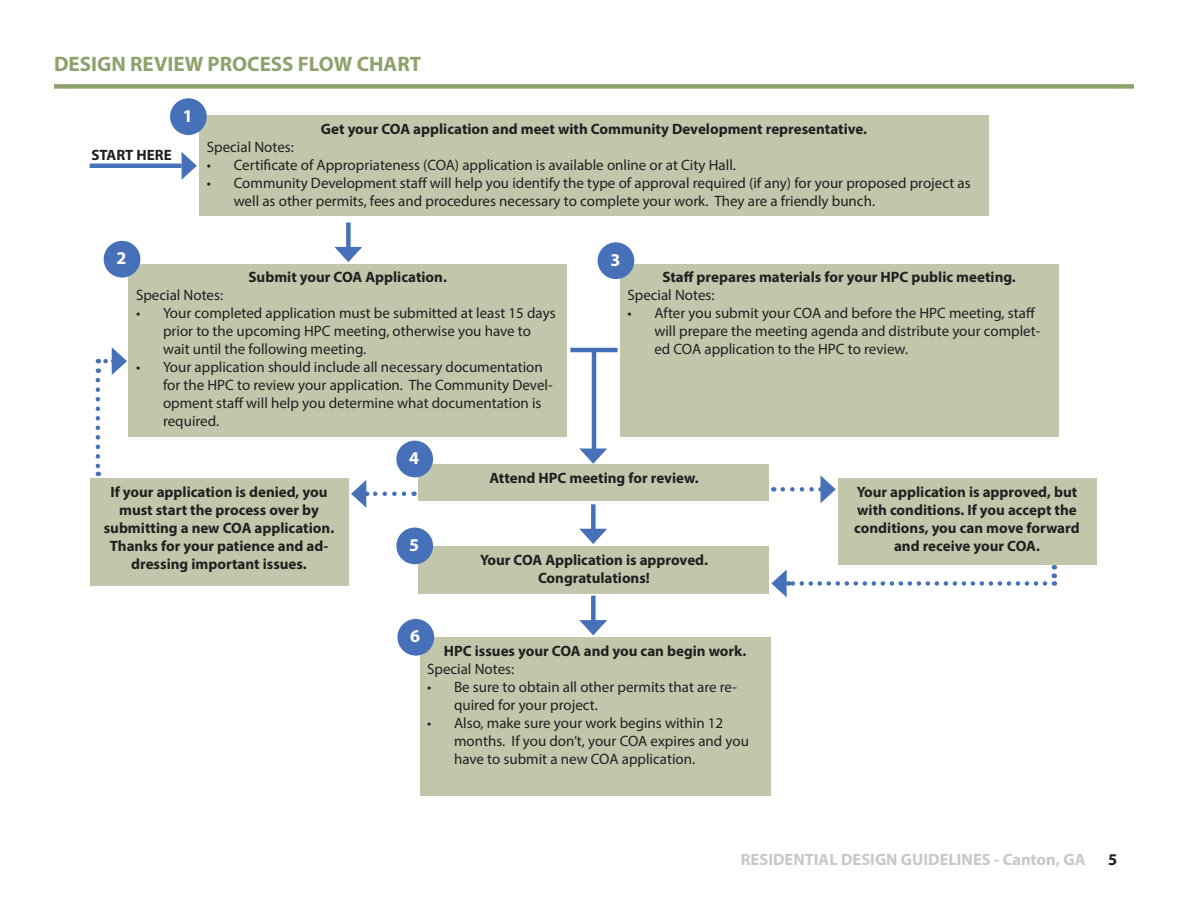
<style>
.page{position:relative;width:1188px;height:918px;background:#fff}
.page>*{position:absolute;margin:0;border:0;box-sizing:border-box;transform-origin:0 0}
.t1{font:700 21px "Myriad Pro";color:#90a16d}
.t2{font:700 18px "Myriad Pro";color:#fff}
.t3{font:700 16.5px "Myriad Pro";color:#c7c8c9}
.t4{font:700 16.5px "Myriad Pro";color:#231f20}
.t5{font:15px/18px "Myriad Pro";color:#231f20}
.t6{font:700 15px/18px "Myriad Pro";color:#231f20;text-align:center}
</style>
<div class="page">
<div style="left:54px;top:84px;width:1080px;height:5px;background:#90a16d"></div>
<div style="left:199px;top:116px;width:790px;height:100px;background:#c2c6ab"></div>
<div style="left:129px;top:264px;width:438px;height:172px;background:#c2c6ab"></div>
<div style="left:418px;top:464px;width:352px;height:37px;background:#c2c6ab"></div>
<div style="left:90px;top:478px;width:258px;height:108px;background:#c2c6ab"></div>
<div style="left:838px;top:478px;width:258px;height:86px;background:#c2c6ab"></div>
<div style="left:418px;top:546px;width:352px;height:47px;background:#c2c6ab"></div>
<div style="left:420px;top:637px;width:351px;height:159px;background:#c2c6ab"></div>
<div style="left:620px;top:264px;width:438px;height:172px;background:#c2c6ab"></div>
<div style="left:170px;top:98px;width:37px;height:37px;background:#4671b8;border-radius:50%"></div>
<div style="left:104px;top:241px;width:36px;height:37px;background:#4671b8;border-radius:50%"></div>
<div style="left:396px;top:441px;width:37px;height:36px;background:#4671b8;border-radius:50%"></div>
<div style="left:396px;top:528px;width:37px;height:36px;background:#4671b8;border-radius:50%"></div>
<div style="left:397px;top:619px;width:37px;height:37px;background:#4671b8;border-radius:50%"></div>
<div style="left:598px;top:242px;width:36px;height:37px;background:#4671b8;border-radius:50%"></div>
<div style="left:346px;top:222px;width:5px;height:37px;background:#4671b8"></div>
<div style="left:591px;top:504px;width:5px;height:37px;background:#4671b8"></div>
<div style="left:591px;top:596px;width:5px;height:36px;background:#4671b8"></div>
<hr style="left:90px;top:164px;width:92px;height:4px;background:#4671b8">
<svg style="left:1052px;top:565px;width:4px;height:21px"></svg>
<hr style="left:570px;top:348px;width:48px;height:4px;background:#4671b8">
<hr style="left:592px;top:350px;width:4px;height:106px;background:#4671b8">
<svg style="left:96px;top:380px;width:4px;height:96px"></svg>
<svg style="left:334px;top:246px;width:28px;height:16px"></svg>
<svg style="left:579px;top:528px;width:28px;height:16px"></svg>
<svg style="left:579px;top:619px;width:28px;height:17px"></svg>
<svg style="left:783px;top:475px;width:53px;height:28px"></svg>
<svg style="left:181px;top:152px;width:16px;height:28px"></svg>
<svg style="left:106px;top:347px;width:21px;height:28px"></svg>
<svg style="left:351px;top:480px;width:53px;height:28px"></svg>
<svg style="left:771px;top:569px;width:274px;height:29px"></svg>
<svg style="left:579px;top:448px;width:28px;height:16px"></svg>
<h1 class="t1" style="left:54px;top:50px;width:369px">DESIGN REVIEW PROCESS FLOW CHART</h1>
<p class="t6" style="left:91px;top:145px;width:82px">START HERE</p>
<p class="t2" style="left:183px;top:104px;width:11px">1</p>
<p class="t2" style="left:116px;top:246px;width:11px">2</p>
<p class="t6" style="left:321px;top:120px;width:548px">Get your COA application and meet with Community Development representative.</p>
<p class="t5" style="left:207px;top:138px;width:89px">Special Notes:</p>
<p class="t5" style="left:207px;top:156px;width:531px">• Certificate of Appropriateness (COA) application is available online or at City Hall.</p>
<p class="t5" style="left:234px;top:174px;width:738px;text-indent:-27px">• Community Development staff will help you identify the type of approval required (if any) for your proposed project as well as other permits, fees and procedures necessary to complete your work. They are a friendly bunch.</p>
<p class="t2" style="left:610px;top:248px;width:11px">3</p>
<p class="t6" style="left:249px;top:268px;width:200px">Submit your COA Application.</p>
<p class="t5" style="left:136px;top:286px;width:89px">Special Notes:</p>
<p class="t5" style="left:163px;top:304px;width:394px;text-indent:-27px">• Your completed application must be submitted at least 15 days prior to the upcoming HPC meeting, otherwise you have to wait until the following meeting.</p>
<p class="t5" style="left:163px;top:358px;width:391px;text-indent:-27px">• Your application should include all necessary documentation for the HPC to review your application. The Community Devel&shy;opment staff will help you determine what documentation is required.</p>
<p class="t2" style="left:409px;top:446px;width:11px">4</p>
<p class="t6" style="left:662px;top:268px;width:355px">Staff prepares materials for your HPC public meeting.</p>
<p class="t5" style="left:627px;top:286px;width:89px">Special Notes:</p>
<p class="t5" style="left:654px;top:304px;width:387px;text-indent:-27px">• After you submit your COA and before the HPC meeting, staff will prepare the meeting agenda and distribute your complet&shy;ed COA application to the HPC to review.</p>
<p class="t6" style="left:489px;top:469px;width:211px">Attend HPC meeting for review.</p>
<p class="t6" style="left:104px;top:482px;width:232px">If your application is denied, you must start the process over by submitting a new COA application.<br>Thanks for your patience and ad&shy;dressing important issues.</p>
<p class="t6" style="left:854px;top:482px;width:227px">Your application is approved, but with conditions. If you accept the conditions, you can move forward and receive your COA.</p>
<p class="t2" style="left:409px;top:533px;width:11px">5</p>
<p class="t6" style="left:480px;top:550px;width:229px">Your COA Application is approved.<br>Congratulations!</p>
<p class="t2" style="left:410px;top:625px;width:11px">6</p>
<p class="t6" style="left:444px;top:641px;width:304px">HPC issues your COA and you can begin work.</p>
<p class="t5" style="left:427px;top:660px;width:89px">Special Notes:</p>
<p class="t5" style="left:454px;top:678px;width:285px;text-indent:-27px">• Be sure to obtain all other permits that are re&shy;quired for your project.</p>
<p class="t5" style="left:454px;top:714px;width:296px;text-indent:-27px">• Also, make sure your work begins within 12 months. If you don’t, your COA expires and you have to submit a new COA application.</p>
<p class="t3" style="left:741px;top:849px;width:346px">RESIDENTIAL DESIGN GUIDELINES - Canton, GA</p>
<p class="t4" style="left:1108px;top:849px;width:11px">5</p>
</div>
